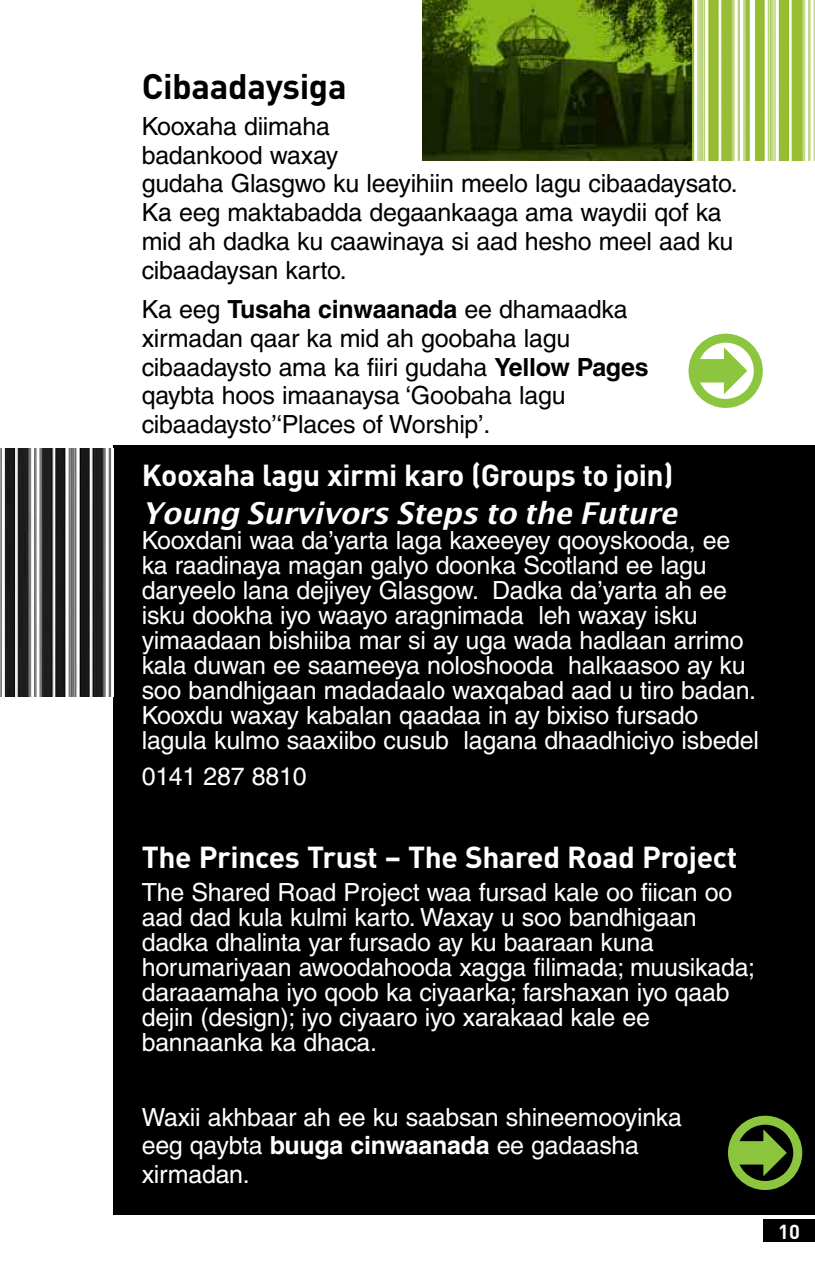
<style>
.page{position:relative;width:815px;height:1262px;background:#fff}
.page>*{position:absolute;margin:0;border:0;box-sizing:border-box;transform-origin:0 0}
.t1{font:700 35px "DIN";letter-spacing:-.01em;color:#000}
.t2{font:700 30px "DIN";letter-spacing:-.015em;color:#fff}
.t3{font:italic 700 30px "Lucida Grande";color:#fff}
.t4{font:25px/25px "Helvetica";letter-spacing:-.01em;color:#fff}
.t5{font:25px/28.8px "Helvetica";letter-spacing:-.01em;color:#000}
.t6{font:700 20px "DIN";color:#fff}
.s1{font-weight:700}
</style>
<div class="page">
<div style="left:113px;top:445px;width:702px;height:769px;background:#000"></div>
<div style="left:763px;top:1219px;width:52px;height:23px;background:#000"></div>
<img style="left:423px;top:0;width:270px;height:161px">
<img style="left:693px;top:0;width:122px;height:161px">
<img style="left:0;top:448px;width:112px;height:249px">
<svg style="left:728px;top:1115px;width:74px;height:74px"></svg>
<svg style="left:689px;top:334px;width:74px;height:74px"></svg>
<h1 class="t1" style="left:142px;top:66px;width:206px">Cibaadaysiga</h1>
<p class="t5" style="left:142px;top:114px;width:598px">Kooxaha diimaha<br>badankood waxay<br>gudaha Glasgwo ku leeyihiin meelo lagu cibaadaysato.<br>Ka eeg maktabadda degaankaaga ama waydii qof ka mid ah dadka ku caawinaya si aad hesho meel aad ku cibaadaysan karto.</p>
<p class="t5" style="left:142px;top:297px;width:508px">Ka eeg <span class="s1">Tusaha cinwaanada</span> ee dhamaadka xirmadan qaar ka mid ah goobaha lagu cibaadaysto ama ka fiiri gudaha <span class="s1">Yellow Pages </span>qaybta hoos imaanaysa ‘Goobaha lagu cibaadaysto’‘Places of Worship’.</p>
<p class="t2" style="left:142px;top:458px;width:533px">Kooxaha lagu xirmi karo (Groups to join)</p>
<p class="t3" style="left:142px;top:496px;width:547px">Young Survivors Steps to the Future</p>
<p class="t4" style="left:142px;top:530px;width:619px">Kooxdani waa da’yarta laga kaxeeyey qooyskooda, ee ka raadinaya magan galyo doonka Scotland ee lagu daryeelo lana dejiyey Glasgow. Dadka da’yarta ah ee isku dookha iyo waayo aragnimada leh waxay isku yimaadaan bishiiba mar si ay uga wada hadlaan arrimo kala duwan ee saameeya noloshooda halkaasoo ay ku soo bandhigaan madadaalo waxqabad aad u tiro badan.<br>Kooxdu waxay kabalan qaadaa in ay bixiso fursado lagula kulmo saaxiibo cusub lagana dhaadhiciyo isbedel</p>
<p class="t4" style="left:142px;top:765px;width:166px">0141 287 8810</p>
<p class="t2" style="left:142px;top:840px;width:597px">The Princes Trust – The Shared Road Project</p>
<p class="t4" style="left:142px;top:881px;width:615px">The Shared Road Project waa fursad kale oo fiican oo aad dad kula kulmi karto. Waxay u soo bandhigaan dadka dhalinta yar fursado ay ku baaraan kuna horumariyaan awoodahooda xagga filimada; muusikada; daraaamaha iyo qoob ka ciyaarka; farshaxan iyo qaab dejin (design); iyo ciyaaro iyo xarakaad kale ee bannaanka ka dhaca.</p>
<p class="t4" style="left:142px;top:1104px;width:542px;line-height:28.8px">Waxii akhbaar ah ee ku saabsan shineemooyinka eeg qaybta <span class="s1">buuga cinwaanada</span> ee gadaasha xirmadan.</p>
<p class="t6" style="left:778px;top:1219px;width:23px">10</p>
</div>
